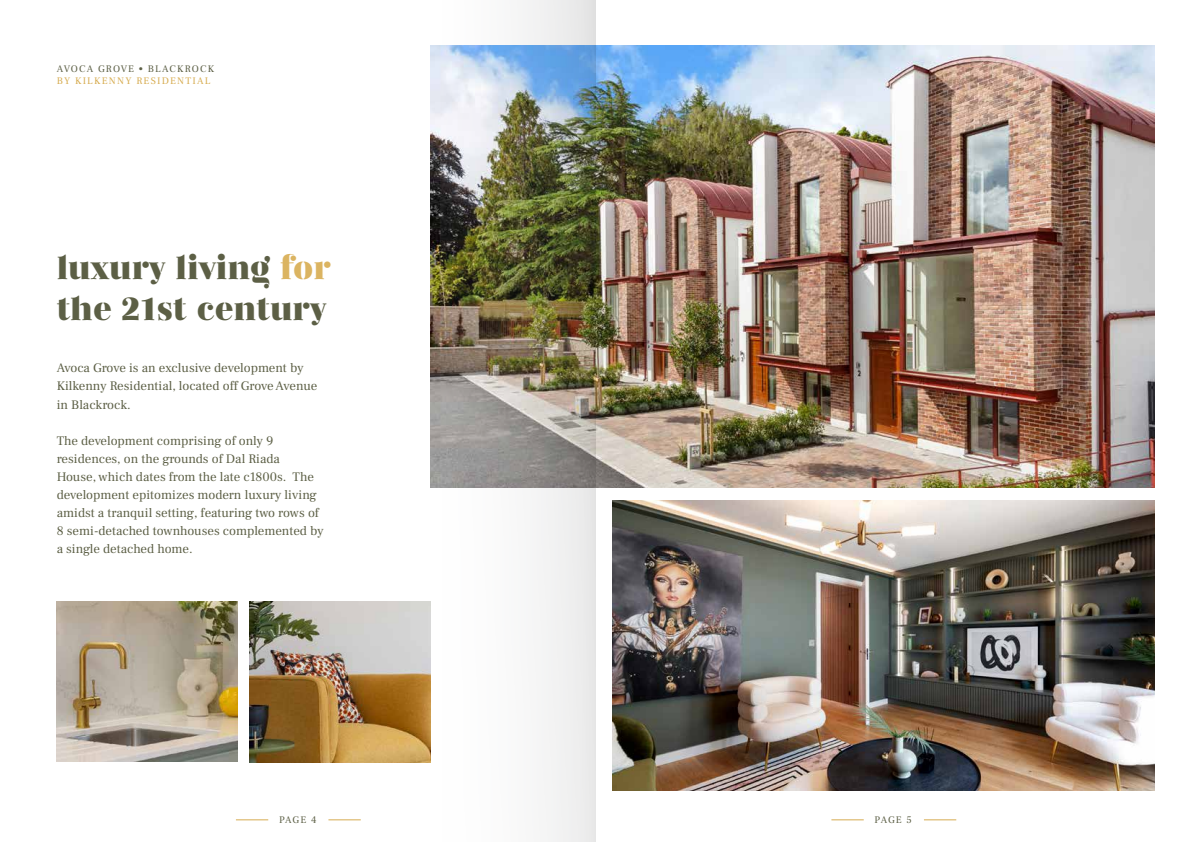
<style>
.page{position:relative;width:1191px;height:842px;background:#fff}
.page>*{position:absolute;margin:0;border:0;box-sizing:border-box;transform-origin:0 0}
.t1{font:700 34px/40.8px "Regattia Stencil";color:#5c5f45}
.t2{font:13px/18px "Frank Ruhl Libre";color:#5c5f45}
.t3{font:10px "Frank Ruhl Libre";letter-spacing:.11em;color:#5c5f45}
.t4{font:10px "Frank Ruhl Libre";letter-spacing:.12em;color:#d7ac50}
.s1{color:#dbb461}
</style>
<div class="page">
<hr style="left:236px;top:820px;width:32px;height:1px;background:#d7ac50">
<hr style="left:831px;top:820px;width:32px;height:1px;background:#d7ac50">
<hr style="left:328px;top:820px;width:33px;height:1px;background:#d7ac50">
<hr style="left:924px;top:820px;width:32px;height:1px;background:#d7ac50">
<img style="left:57px;top:601px;width:180px;height:161px">
<img style="left:250px;top:601px;width:180px;height:162px">
<img style="left:430px;top:45px;width:725px;height:443px">
<img style="left:612px;top:500px;width:543px;height:291px">
<img style="left:441px;top:0;width:154px;height:842px">
<p class="t3" style="left:57px;top:62px;width:159px">AVOCA GROVE • BLACKROCK</p>
<p class="t4" style="left:57px;top:74px;width:155px">BY KILKENNY RESIDENTIAL</p>
<h1 class="t1" style="left:57px;top:249px;width:276px">luxury living <span class="s1">for </span>the 21st century</h1>
<p class="t2" style="left:57px;top:359px;width:262px">Avoca Grove is an exclusive development by<br>Kilkenny Residential, located off Grove Avenue in Blackrock.</p>
<p class="t2" style="left:57px;top:431px;width:268px">The development comprising of only 9 residences, on the grounds of Dal Riada<br>House, which dates from the late c1800s. The development epitomizes modern luxury living amidst a tranquil setting, featuring two rows of 8 semi-detached townhouses complemented by a single detached home.</p>
<p class="t3" style="left:279px;top:814px;width:39px">PAGE 4</p>
<p class="t3" style="left:874px;top:814px;width:39px">PAGE 5</p>
</div>
